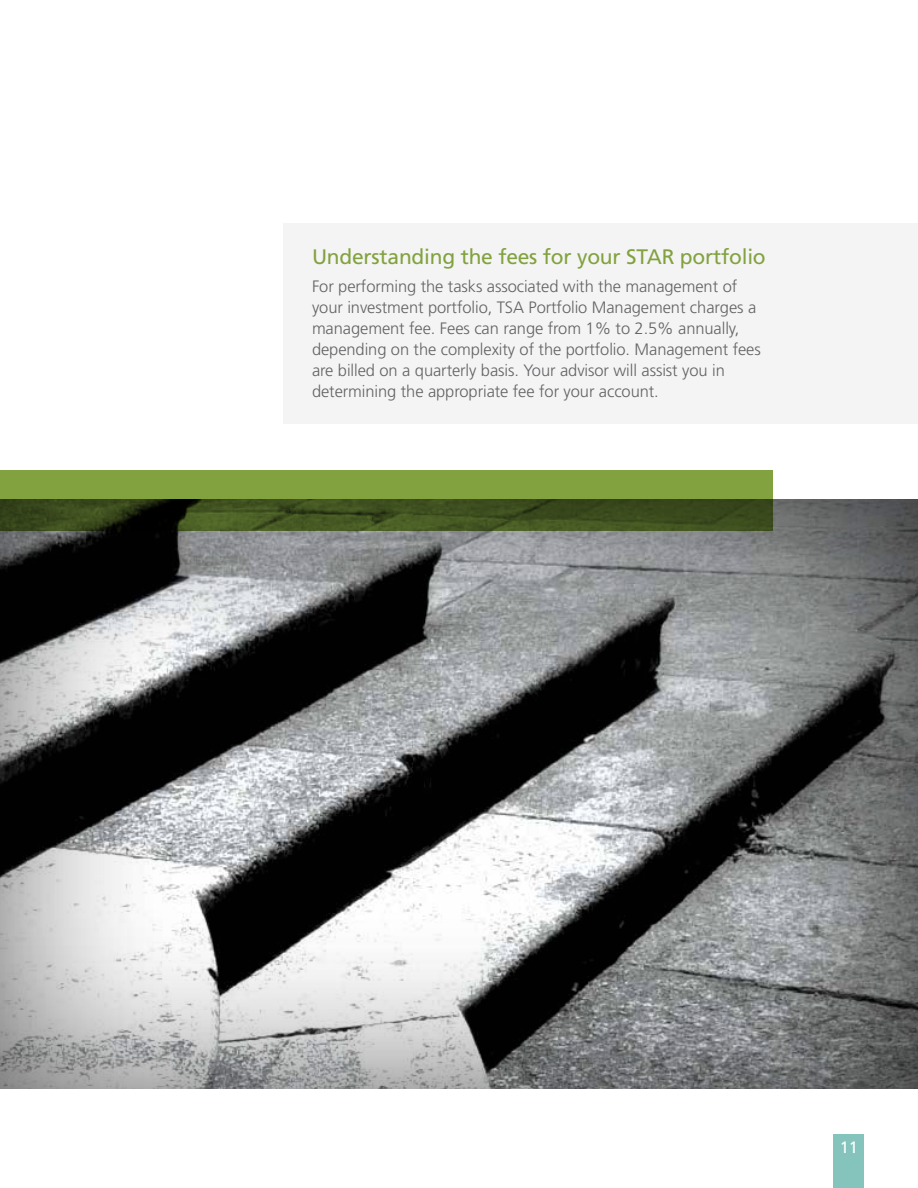
<style>
.page{position:relative;width:918px;height:1188px;background:#fff}
.page>*{position:absolute;margin:0;border:0;box-sizing:border-box;transform-origin:0 0}
.Body_Copy_Header_1{font:21px "Frutiger LT Std";letter-spacing:-.01em;color:#82a23f}
.Body_Copy_Header_1-2{font:300 16.5px/21px "Frutiger LT Std";letter-spacing:-.005em;color:#636366}
.t1{font:16.5px "Frutiger LT Std";color:#fff}
</style>
<div class="page">
<div style="left:834px;top:1134px;width:30px;height:54px;background:#85c4bd"></div>
<div style="left:284px;top:223px;width:634px;height:201px;background:#f4f4f4"></div>
<div style="left:0;top:498px;width:918px;height:593px;background:#000;opacity:.65"></div>
<svg style="left:0;top:471px;width:773px;height:60px;background:#5b722c"></svg>
<p class="Body_Copy_Header_1" style="left:312px;top:245px;width:455px">Understanding the fees for your STAR portfolio</p>
<p class="Body_Copy_Header_1-2" style="left:312px;top:276px;width:450px">For performing the tasks associated with the management of your investment portfolio, TSA Portfolio Management charges a management fee. Fees can range from 1% to 2.5% annually, depending on the complexity of the portfolio. Management fees are billed on a quarterly basis. Your advisor will assist you in determining the appropriate fee for your account.</p>
<p class="t1" style="left:840px;top:1138px;width:20px">11</p>
</div>
